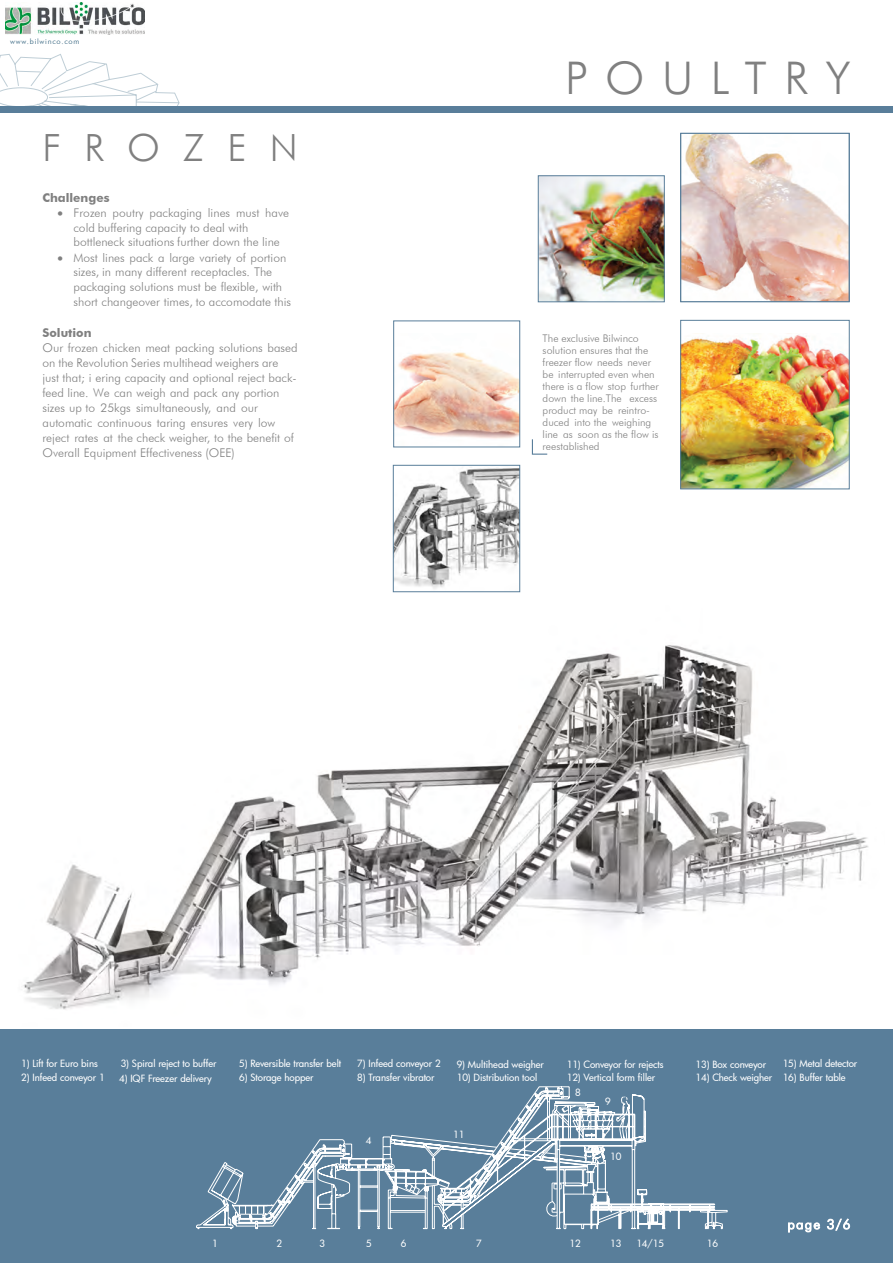
<style>
.page{position:relative;width:893px;height:1263px;background:#fff}
.page>*{position:absolute;margin:0;border:0;box-sizing:border-box;transform-origin:0 0}
.t1{font:300 45px "Futura BT";letter-spacing:.39em;color:#808080}
.t2{font:300 37.5px "Futura BT";letter-spacing:.615em;color:#808080}
.t3{font:300 12px/15px "Futura BT";color:#808080}
.t4{font:700 12px "Futura BT";color:#808080}
.t5{font:300 10.5px/12px "Futura BT";color:#808080}
.t6{font:500 9.75px "Futura";letter-spacing:-.005em;color:#fff}
.t7{font:300 7.5px "Futura BT";letter-spacing:.1em;color:#255875}
.s1{font-weight:700}
</style>
<div class="page">
<div style="left:0;top:1029px;width:893px;height:234px;background:#597e9a"></div>
<svg style="left:0;top:54px;width:180px;height:52px"></svg>
<div style="left:0;top:106px;width:893px;height:7px;background:#597e9a"></div>
<svg style="left:79px;top:54px;width:69px;height:1px"></svg>
<svg style="left:788px;top:1222px;width:32px;height:10px"></svg>
<svg style="left:826px;top:1218px;width:24px;height:13px"></svg>
<img style="left:23px;top:586px;width:846px;height:424px">
<svg style="left:196px;top:1162px;width:35px;height:67px"></svg>
<svg style="left:232px;top:1086px;width:491px;height:143px"></svg>
<img style="left:683px;top:135px;width:164px;height:165px">
<div style="left:680px;top:133px;width:170px;height:169px;border:1px solid #597e9a"></div>
<img style="left:682px;top:333px;width:166px;height:154px">
<div style="left:680px;top:320px;width:170px;height:169px;border:1px solid #597e9a"></div>
<svg style="left:531px;top:439px;width:17px;height:16px"></svg>
<img style="left:395px;top:468px;width:123px;height:122px">
<div style="left:393px;top:465px;width:127px;height:127px;border:1px solid #597e9a"></div>
<img style="left:395px;top:352px;width:123px;height:87px">
<div style="left:393px;top:321px;width:127px;height:126px;border:1px solid #597e9a"></div>
<img style="left:540px;top:177px;width:123px;height:123px">
<div style="left:538px;top:175px;width:127px;height:127px;border:1px solid #597e9a"></div>
<img style="left:6px;top:2px;width:139px;height:33px">
<p class="t7" style="left:10px;top:37px;width:71px">www.bilwinco.com</p>
<p class="t2" style="left:43px;top:125px;width:257px">FROZEN</p>
<p class="t4" style="left:43px;top:191px;width:69px">Challenges</p>
<p class="t3" style="left:74px;top:205px;width:217px;line-height:14.5px;text-indent:-16px">• Frozen poutry packaging lines must have cold buffering capacity to deal with bottleneck situations further down the line</p>
<p class="t3" style="left:74px;top:250px;width:219px;text-indent:-16px">• Most lines pack a large variety of portion sizes, in many different receptacles. The packaging solutions must be flexible, with short changeover times, to accomodate this</p>
<p class="t3" style="left:43px;top:325px;width:257px"><span class="s1">Solution<br></span>Our frozen chicken meat packing solutions based on the Revolution Series multihead weighers are just that; i ering capacity and optional reject back&shy;feed line. We can weigh and pack any portion sizes up to 25kgs simultaneously, and our automatic continuous taring ensures very low reject rates at the check weigher, to the benefit of Overall Equipment Effectiveness (OEE)</p>
<h1 class="t1" style="left:565px;top:50px;width:287px">POULTRY</h1>
<p class="t5" style="left:543px;top:332px;width:118px">The exclusive Bilwinco solution ensures that the freezer flow needs never be interrupted even when there is a flow stop further down the line.The excess product may be reintro&shy;duced into the weighing line as soon as the flow is reestablished</p>
<p class="t6" style="left:21px;top:1057px;width:78px">1) Lift for Euro bins</p>
<p class="t6" style="left:21px;top:1071px;width:85px">2) Infeed conveyor 1</p>
<p class="t6" style="left:121px;top:1057px;width:97px">3) Spiral reject to buffer</p>
<p class="t6" style="left:119px;top:1071px;width:94px">4) IQF Freezer delivery</p>
<p class="t6" style="left:239px;top:1057px;width:103px">5) Reversible transfer belt</p>
<p class="t6" style="left:239px;top:1071px;width:76px">6) Storage hopper</p>
<p class="t6" style="left:357px;top:1057px;width:85px">7) Infeed conveyor 2</p>
<p class="t6" style="left:357px;top:1071px;width:79px">8) Transfer vibrator</p>
<p class="t6" style="left:366px;top:1134px;width:7px">4</p>
<p class="t6" style="left:695px;top:1057px;width:72px">13) Box conveyor</p>
<p class="t6" style="left:783px;top:1057px;width:76px">15) Metal detector</p>
<p class="t6" style="left:783px;top:1070px;width:64px">16) Buffer table</p>
<p class="t6" style="left:567px;top:1057px;width:98px">11) Conveyor for rejects</p>
<p class="t6" style="left:567px;top:1071px;width:90px">12) Vertical form filler</p>
<p class="t6" style="left:457px;top:1057px;width:89px">9) Multihead weigher</p>
<p class="t6" style="left:457px;top:1071px;width:82px">10) Distribution tool</p>
<p class="t6" style="left:695px;top:1071px;width:78px">14) Check weigher</p>
<p class="t6" style="left:453px;top:1128px;width:13px">11</p>
<p class="t6" style="left:550px;top:1088px;width:7px">7</p>
<p class="t6" style="left:575px;top:1085px;width:7px">8</p>
<p class="t6" style="left:605px;top:1095px;width:7px">9</p>
<p class="t6" style="left:610px;top:1149px;width:13px">10</p>
<p class="t6" style="left:212px;top:1237px;width:7px">1</p>
<p class="t6" style="left:277px;top:1237px;width:7px">2</p>
<p class="t6" style="left:320px;top:1237px;width:7px">3</p>
<p class="t6" style="left:366px;top:1237px;width:7px">5</p>
<p class="t6" style="left:401px;top:1237px;width:7px">6</p>
<p class="t6" style="left:476px;top:1237px;width:7px">7</p>
<p class="t6" style="left:570px;top:1237px;width:13px">12</p>
<p class="t6" style="left:610px;top:1237px;width:13px">13</p>
<p class="t6" style="left:636px;top:1237px;width:29px">14/15</p>
<p class="t6" style="left:707px;top:1237px;width:13px">16</p>
</div>
